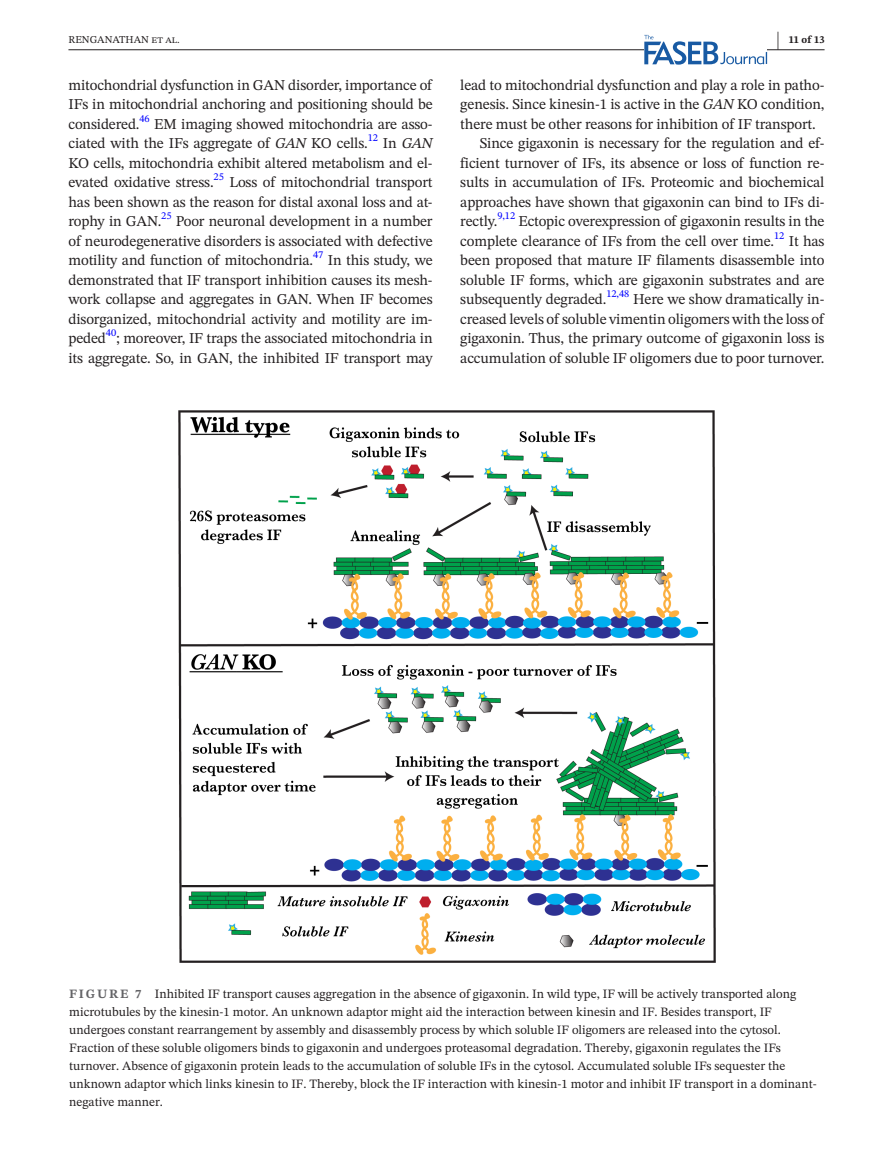
<style>
.page{position:relative;width:893px;height:1174px;background:#fff}
.page>*{position:absolute;margin:0;border:0;box-sizing:border-box;transform-origin:0 0}
.t1{font:700 21px "STIX Two Text";color:#231f20;scale:.42 1}
.t2{font:15px/19.5px "STIX Two Text";letter-spacing:-.01em;color:#231f20;text-align:justify}
.t3{font:12.75px/18px "STIX Two Text";color:#231f20}
.t4{font:10.5px "STIX Two Text";letter-spacing:-.01em;color:#00f}
.t5{font:10.5px "STIX Two Text";color:#231f20}
.t6{font:700 10.5px "STIX Two Text";color:#231f20}
.s1{font-style:italic}
.s2{font-weight:700;color:#636366}
</style>
<div class="page">
<hr style="left:68px;top:49px;width:756px;height:1px;background:#231f20">
<svg style="left:644px;top:35px;width:123px;height:30px"></svg>
<img style="left:178px;top:410px;width:538px;height:553px">
<h1 class="t1" style="left:777px;top:24px;width:8px">|</h1>
<p class="t5" style="left:68px;top:32px;width:113px">RENGANATHAN et al.</p>
<p class="t6" style="left:789px;top:32px;width:37px">11 of 13</p>
<p class="t2" style="left:68px;top:75px;width:366px">mitochondrial dysfunction in GAN disorder, importance of IFs in mitochondrial anchoring and positioning should be considered.</p>
<p class="t2" style="left:460px;top:75px;width:366px">lead to mitochondrial dysfunction and play a role in patho-</p>
<p class="t2" style="left:460px;top:94px;width:366px">genesis. Since kinesin-1 is active in the <span class="s1">GAN</span> KO condition,</p>
<p class="t2" style="left:460px;top:114px;width:357px">there must be other reasons for inhibition of IF transport.</p>
<p class="t2" style="left:480px;top:133px;width:346px">Since gigaxonin is necessary for the regulation and ef-</p>
<p class="t2" style="left:460px;top:153px;width:366px">ficient turnover of IFs, its absence or loss of function re-</p>
<p class="t2" style="left:460px;top:172px;width:366px">sults in accumulation of IFs. Proteomic and biochemical</p>
<p class="t2" style="left:460px;top:192px;width:366px">approaches have shown that gigaxonin can bind to IFs di-</p>
<p class="t2" style="left:460px;top:211px;width:39px">rectly.</p>
<p class="t4" style="left:497px;top:208px;width:19px">9,12</p>
<p class="t4" style="left:140px;top:111px;width:12px">46</p>
<p class="t2" style="left:68px;top:114px;width:366px;text-indent:86px">EM imaging showed mitochondria are asso&shy;ciated with the IFs aggregate of <span class="s1">GAN</span> KO cells.</p>
<p class="t4" style="left:368px;top:130px;width:12px">12</p>
<p class="t2" style="left:68px;top:133px;width:366px;text-indent:314px">In <span class="s1">GAN </span>KO cells, mitochondria exhibit altered metabolism and el&shy;evated oxidative stress.</p>
<p class="t4" style="left:214px;top:169px;width:12px">25</p>
<p class="t2" style="left:68px;top:172px;width:366px;text-indent:161px">Loss of mitochondrial transport has been shown as the reason for distal axonal loss and at&shy;rophy in GAN.</p>
<p class="t4" style="left:161px;top:208px;width:12px">25</p>
<p class="t2" style="left:68px;top:211px;width:366px;text-indent:107px">Poor neuronal development in a number of neurodegenerative disorders is associated with defective motility and function of mitochondria.</p>
<p class="t2" style="left:460px;top:211px;width:366px;text-indent:58px">Ectopic overexpression of gigaxonin results in the complete clearance of IFs from the cell over time.</p>
<p class="t4" style="left:774px;top:228px;width:12px">12</p>
<p class="t2" style="left:460px;top:231px;width:366px;text-indent:328px">It has been proposed that mature IF filaments disassemble into soluble IF forms, which are gigaxonin substrates and are subsequently degraded.</p>
<p class="t4" style="left:313px;top:247px;width:12px">47</p>
<p class="t2" style="left:68px;top:250px;width:366px;text-indent:259px">In this study, we demonstrated that IF transport inhibition causes its mesh&shy;work collapse and aggregates in GAN. When IF becomes disorganized, mitochondrial activity and motility are im&shy;peded</p>
<p class="t4" style="left:606px;top:286px;width:24px">12,48</p>
<p class="t2" style="left:460px;top:289px;width:366px;text-indent:173px">Here we show dramatically in&shy;creased levels of soluble vimentin oligomers with the loss of gigaxonin. Thus, the primary outcome of gigaxonin loss is accumulation of soluble IF oligomers due to poor turnover.</p>
<p class="t4" style="left:106px;top:325px;width:12px">40</p>
<p class="t2" style="left:68px;top:328px;width:366px;text-align:right">; moreover, IF traps the associated mitochondria in<br>its aggregate. So, in GAN, the inhibited IF transport may</p>
<p class="t3" style="left:69px;top:984px;width:749px"><span class="s2">FIGURE 7</span> Inhibited IF transport causes aggregation in the absence of gigaxonin. In wild type, IF will be actively transported along microtubules by the kinesin-1 motor. An unknown adaptor might aid the interaction between kinesin and IF. Besides transport, IF undergoes constant rearrangement by assembly and disassembly process by which soluble IF oligomers are released into the cytosol.<br>Fraction of these soluble oligomers binds to gigaxonin and undergoes proteasomal degradation. Thereby, gigaxonin regulates the IFs turnover. Absence of gigaxonin protein leads to the accumulation of soluble IFs in the cytosol. Accumulated soluble IFs sequester the unknown adaptor which links kinesin to IF. Thereby, block the IF interaction with kinesin-1 motor and inhibit IF transport in a dominant&shy;negative manner.</p>
</div>
